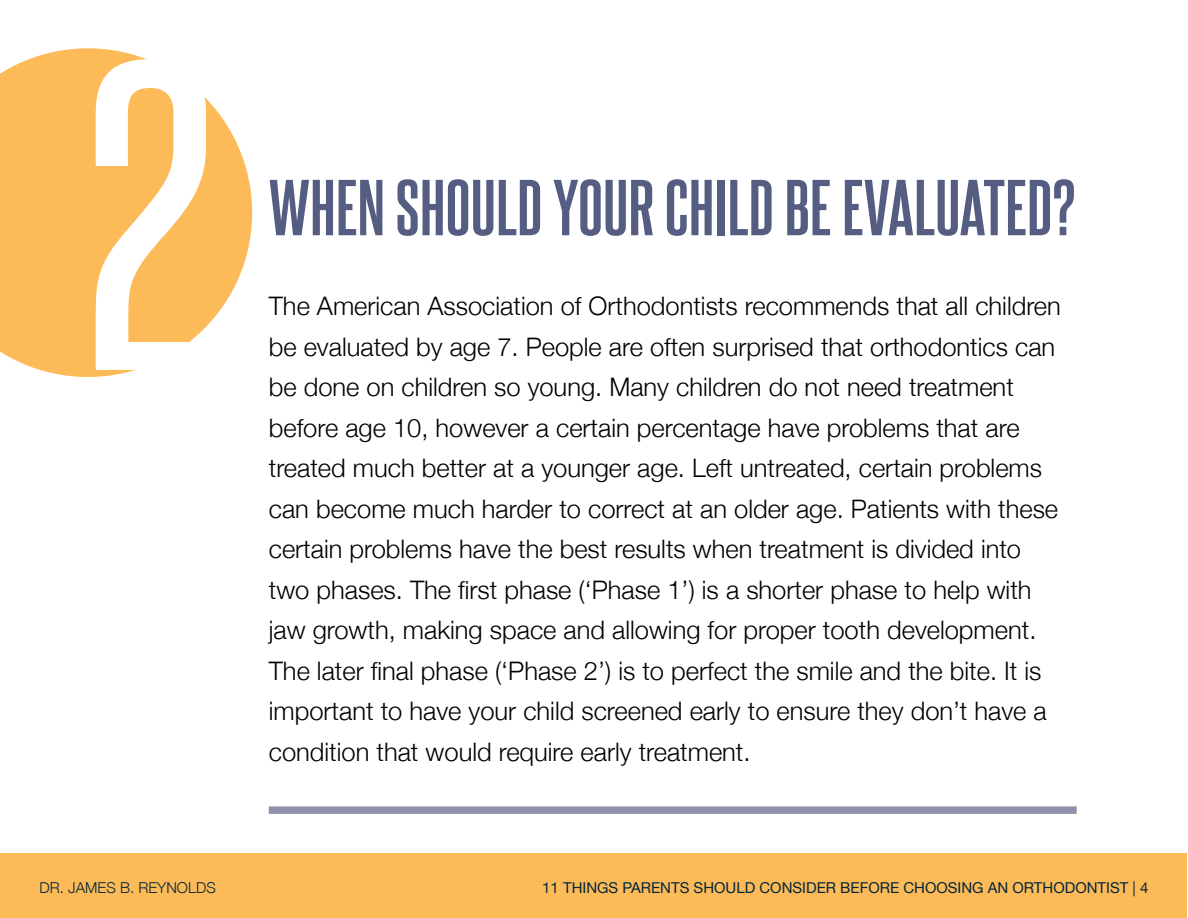
<style>
.page{position:relative;width:1188px;height:918px;background:#fff}
.page>*{position:absolute;margin:0;border:0;box-sizing:border-box;transform-origin:0 0}
.t1{font:373.5px "Steelfish Rg";color:#fff;scale:1.15 1}
.t2{font:700 67.35px "Steelfish Rg";color:#565d82;scale:1.15 1}
.t3{font:300 25.5px/40.5px "Helvetica Neue";color:#000}
.t4{font:15px "Helvetica Neue";color:#012639}
.t5{font:300 15px "Helvetica Neue";color:#012639}
</style>
<div class="page">
<div style="left:1px;top:853px;width:1186px;height:65px;background:#fdba58"></div>
<svg style="left:0;top:48px;width:252px;height:329px;background:#fdc471"></svg>
<div style="left:269px;top:806px;width:808px;height:8px;background:#8e93ab"></div>
<h1 class="t1" style="left:84px;top:-11px;width:117px">2</h1>
<h2 class="t2" style="left:269px;top:166px;width:703px">WHEN SHOULD YOUR CHILD BE EVALUATED?</h2>
<p class="t3" style="left:269px;top:284px;width:794px">The American Association of Orthodontists recommends that all children be evaluated by age 7. People are often surprised that orthodontics can be done on children so young. Many children do not need treatment before age 10, however a certain percentage have problems that are treated much better at a younger age. Left untreated, certain problems can become much harder to correct at an older age. Patients with these certain problems have the best results when treatment is divided into two phases. The first phase (‘Phase 1’) is a shorter phase to help with jaw growth, making space and allowing for proper tooth development.<br>The later final phase (‘Phase 2’) is to perfect the smile and the bite. It is important to have your child screened early to ensure they don’t have a condition that would require early treatment.</p>
<p class="t5" style="left:40px;top:875px;width:178px">DR. JAMES B. REYNOLDS</p>
<p class="t4" style="left:542px;top:877px;width:608px">11 THINGS PARENTS SHOULD CONSIDER BEFORE CHOOSING AN ORTHODONTIST | 4</p>
</div>
